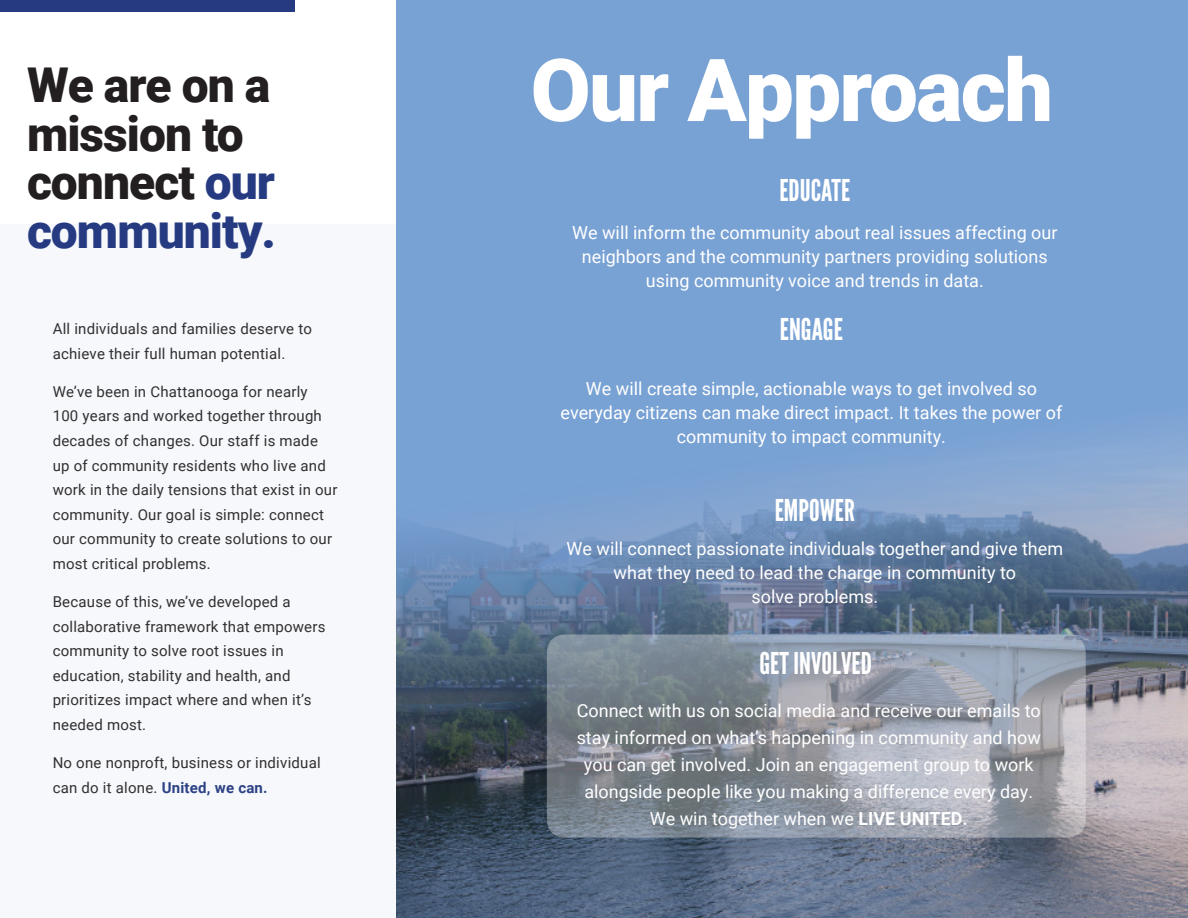
<style>
.page{position:relative;width:1188px;height:918px;background:#fff}
.page>*{position:absolute;margin:0;border:0;box-sizing:border-box;transform-origin:0 0}
.t1{font:900 87px "Roboto";letter-spacing:-.02em;color:#fff}
.t2{font:900 48px/48.4px "Roboto";letter-spacing:-.02em;color:#231f20}
.t3{font:30px "League Gothic";color:#fff}
.t4{font:18px/24px "Roboto";color:#fff;text-align:center}
.bodycopy_dark{font:15px/24.6px "Roboto";letter-spacing:.015em;color:#312f30}
.s1{color:#253a80}
.s2{font-weight:700;color:#2c4184}
.s3{font-weight:700}
</style>
<div class="page">
<div style="left:396px;top:0;width:792px;height:918px;background:#78a1d4"></div>
<img style="left:396px;top:431px;width:792px;height:487px">
<div style="left:0;top:0;width:295px;height:12px;background:#253a80"></div>
<div style="left:0;top:224px;width:396px;height:694px;background:#f6f8fc"></div>
<svg style="left:547px;top:634px;width:539px;height:204px;background:#8f96a0"></svg>
<p class="t2" style="left:27px;top:59px;width:251px">We are on a mission to connect <span class="s1">our community.</span></p>
<p class="bodycopy_dark" style="left:53px;top:316px;width:261px">All individuals and families deserve to achieve their full human potential.</p>
<p class="bodycopy_dark" style="left:53px;top:379px;width:286px">We’ve been in Chattanooga for nearly<br>100 years and worked together through decades of changes. Our staff is made up of community residents who live and work in the daily tensions that exist in our community. Our goal is simple: connect our community to create solutions to our most critical problems.</p>
<p class="bodycopy_dark" style="left:53px;top:589px;width:274px">Because of this, we’ve developed a collaborative framework that empowers community to solve root issues in education, stability and health, and prioritizes impact where and when it’s needed most.</p>
<p class="bodycopy_dark" style="left:53px;top:750px;width:270px">No one nonproft, business or individual can do it alone. <span class="s2">United, we can.</span></p>
<p class="t1" style="left:531px;top:29px;width:524px">Our Approach</p>
<p class="t3" style="left:779px;top:173px;width:72px">EDUCATE</p>
<p class="t4" style="left:572px;top:220px;width:487px">We will inform the community about real issues affecting our neighbors and the community partners providing solutions using community voice and trends in data.</p>
<p class="t3" style="left:780px;top:312px;width:65px">ENGAGE</p>
<p class="t4" style="left:561px;top:376px;width:503px">We will create simple, actionable ways to get involved so everyday citizens can make direct impact. It takes the power of community to impact community.</p>
<p class="t3" style="left:775px;top:492px;width:82px">EMPOWER</p>
<p class="t4" style="left:567px;top:536px;width:498px">We will connect passionate individuals together and give them what they need to lead the charge in community to<br>solve problems.</p>
<p class="t3" style="left:759px;top:646px;width:114px">GET INVOLVED</p>
<p class="t4" style="left:577px;top:696px;width:466px;line-height:27px">Connect with us on social media and receive our emails to stay informed on what’s happening in community and how you can get involved. Join an engagement group to work alongside people like you making a difference every day.<br>We win together when we <span class="s3">LIVE UNITED.</span></p>
</div>
